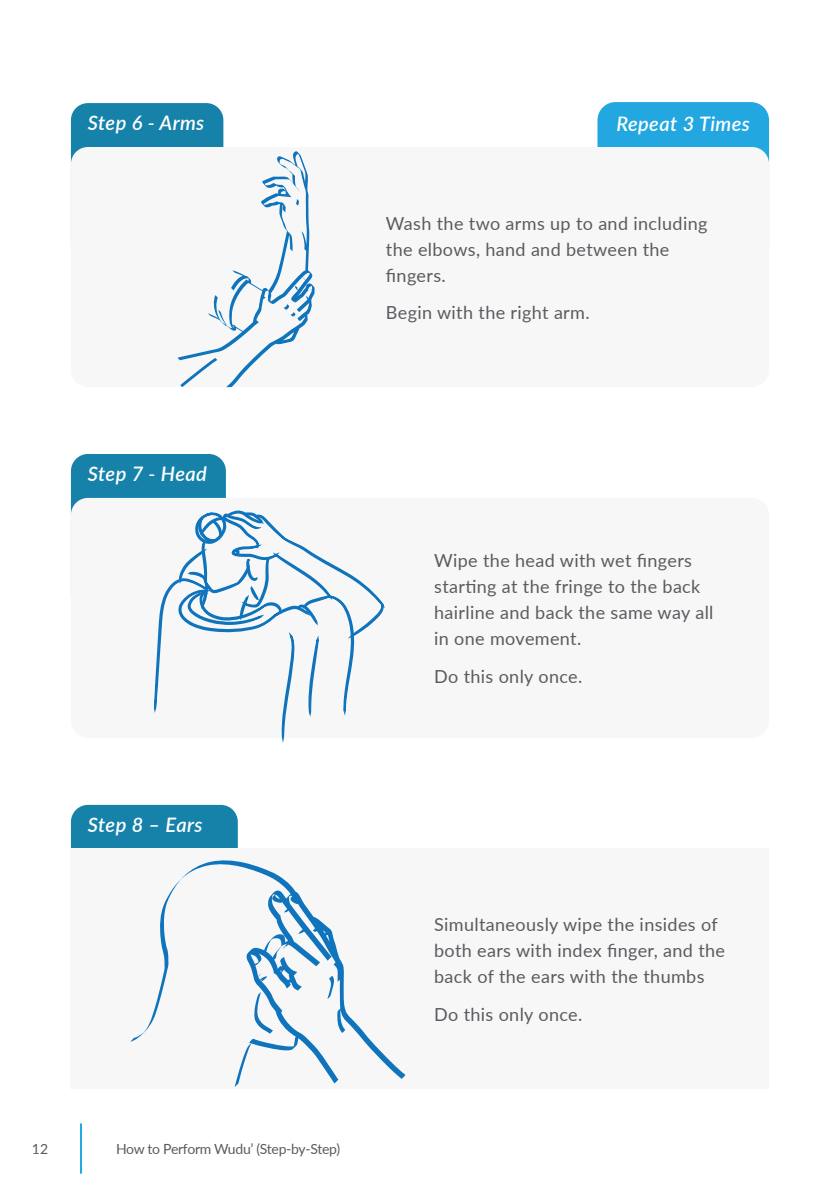
<style>
.page{position:relative;width:840px;height:1191px;background:#fff}
.page>*{position:absolute;margin:0;border:0;box-sizing:border-box;transform-origin:0 0}
.t1{font:italic 600 20px "Lato";letter-spacing:.02em;color:#fff}
.t2{font:18px/26px "Lato";letter-spacing:.02em;color:#595c5f}
.t3{font:14px "Lato";letter-spacing:-.02em;color:#595c5f}
</style>
<div class="page">
<div style="left:71px;top:103px;width:152px;height:159px;background:#1682aa;border-radius:17px"></div>
<div style="left:71px;top:805px;width:167px;height:140px;background:#1682aa;border-radius:17px"></div>
<div style="left:71px;top:454px;width:155px;height:159px;background:#1682aa;border-radius:17px"></div>
<div style="left:598px;top:103px;width:169px;height:159px;background:#22a7e0;border-radius:17px"></div>
<div style="left:597px;top:102px;width:171px;height:161px;border:2px solid #22a7e0;border-radius:17px"></div>
<div style="left:71px;top:147px;width:697px;height:240px;background:#f7f7f8;border-radius:17px"></div>
<svg style="left:177px;top:151px;width:137px;height:236px"></svg>
<div style="left:71px;top:849px;width:697px;height:240px;background:#f7f7f8"></div>
<div style="left:71px;top:498px;width:697px;height:240px;background:#f7f7f8;border-radius:17px"></div>
<svg style="left:130px;top:860px;width:276px;height:227px"></svg>
<svg style="left:154px;top:510px;width:231px;height:229px"></svg>
<hr style="left:80px;top:1123px;width:2px;height:50px;background:#22a7e0">
<p class="t1" style="left:88px;top:108px;width:118px">Step 6 - Arms</p>
<p class="t1" style="left:616px;top:109px;width:135px">Repeat 3 Times</p>
<p class="t2" style="left:386px;top:209px;width:323px">Wash the two arms up to and including the elbows, hand and between the fingers.</p>
<p class="t2" style="left:386px;top:299px;width:205px">Begin with the right arm.</p>
<p class="t1" style="left:88px;top:459px;width:120px">Step 7 - Head</p>
<p class="t1" style="left:88px;top:810px;width:116px">Step 8 – Ears</p>
<p class="t3" style="left:32px;top:1139px;width:18px">12</p>
<p class="t3" style="left:116px;top:1139px;width:225px">How to Perform Wudu’ (Step-by-Step)</p>
<p class="t2" style="left:434px;top:547px;width:281px">Wipe the head with wet fingers starting at the fringe to the back hairline and back the same way all in one movement.</p>
<p class="t2" style="left:434px;top:662px;width:150px">Do this only once.</p>
<p class="t2" style="left:434px;top:911px;width:292px">Simultaneously wipe the insides of both ears with index finger, and the back of the ears with the thumbs</p>
<p class="t2" style="left:434px;top:1000px;width:150px">Do this only once.</p>
</div>
